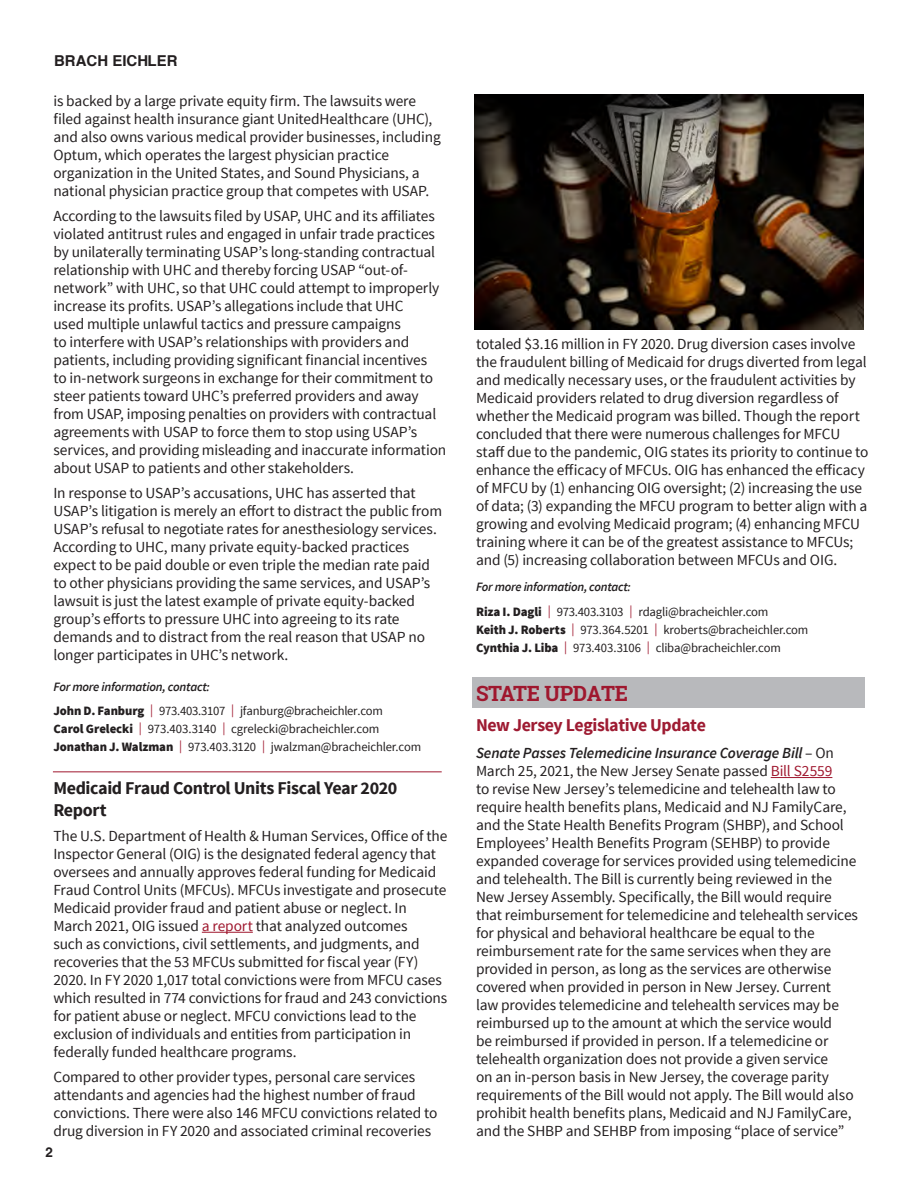
<style>
.page{position:relative;width:918px;height:1188px;background:#fff}
.page>*{position:absolute;margin:0;border:0;box-sizing:border-box;transform-origin:0 0}
.Back_Page_Contacts{font:700 21px "Roboto Slab";letter-spacing:-.02em;color:#9f172e}
.hyperlink{font:700 18px/22.5px "Source Sans Pro";letter-spacing:-.02em;color:#231f20}
.FOR_MORE_INFORMATI{font:700 18px "Source Sans Pro";letter-spacing:-.025em;color:#9e1b32}
.Back_Page_Contacts-2{font:15.3px/18px "Source Sans Pro";letter-spacing:-.01em;color:#231f20}
.FOR_MORE_INFORMATI-2{font:15.3px/18px "Source Sans Pro";letter-spacing:-.01em;color:#231f20}
.t1{font:700 15px "Swansea";color:#231f20}
.Page_Numbers_9_13_65{font:700 13.5px "Swansea";color:#231f20}
.hyperlink-2{font:12.75px/18px "Source Sans Pro";letter-spacing:-.01em;color:#231f20}
.Back_Page_Contacts-3{font:12.75px "Source Sans Pro";letter-spacing:-.02em;color:#231f20}
.FOR_MORE_INFORMATI-3{font:italic 600 12.75px "Source Sans Pro";letter-spacing:-.02em;color:#231f20}
.s1{font-weight:900}
.s2{color:#9f172e}
.s3{font-weight:600;font-style:italic}
</style>
<div class="page">
<div style="left:472px;top:678px;width:393px;height:30px;background:#b8b9bc"></div>
<hr style="left:202px;top:932px;width:51px;height:1px;background:#9f172e">
<hr style="left:771px;top:777px;width:61px;height:1px;background:#9f172e">
<hr style="left:53px;top:771px;width:389px;height:1px;background:#9f172e">
<img style="left:474px;top:95px;width:390px;height:234px">
<p class="t1" style="left:54px;top:52px;width:125px">BRACH EICHLER</p>
<p class="Back_Page_Contacts-2" style="left:53px;top:92px;width:389px">is backed by a large private equity firm. The lawsuits were filed against health insurance giant UnitedHealthcare (UHC), and also owns various medical provider businesses, including Optum, which operates the largest physician practice organization in the United States, and Sound Physicians, a national physician practice group that competes with USAP.</p>
<p class="Back_Page_Contacts-2" style="left:53px;top:207px;width:394px">According to the lawsuits filed by USAP, UHC and its affiliates violated antitrust rules and engaged in unfair trade practices by unilaterally terminating USAP’s long-standing contractual relationship with UHC and thereby forcing USAP “out-of&shy;network” with UHC, so that UHC could attempt to improperly increase its profits. USAP’s allegations include that UHC<br>used multiple unlawful tactics and pressure campaigns<br>to interfere with USAP’s relationships with providers and patients, including providing significant financial incentives<br>to in-network surgeons in exchange for their commitment to steer patients toward UHC’s preferred providers and away from USAP, imposing penalties on providers with contractual agreements with USAP to force them to stop using USAP’s services, and providing misleading and inaccurate information about USAP to patients and other stakeholders.</p>
<p class="Back_Page_Contacts-2" style="left:53px;top:484px;width:390px">In response to USAP’s accusations, UHC has asserted that USAP’s litigation is merely an effort to distract the public from USAP’s refusal to negotiate rates for anesthesiology services.<br>According to UHC, many private equity-backed practices expect to be paid double or even triple the median rate paid to other physicians providing the same services, and USAP’s lawsuit is just the latest example of private equity-backed group’s efforts to pressure UHC into agreeing to its rate demands and to distract from the real reason that USAP no longer participates in UHC’s network.</p>
<p class="FOR_MORE_INFORMATI-3" style="left:53px;top:678px;width:158px">For more information, contact:</p>
<p class="Back_Page_Contacts-3" style="left:53px;top:703px;width:331px"><span class="s1">John D. Fanburg</span> <span class="s2">|</span> 973.403.3107 <span class="s2">|</span> jfanburg@bracheichler.com</p>
<p class="hyperlink-2" style="left:53px;top:720px;width:369px"><span class="s1">Carol Grelecki</span> <span class="s2">|</span> 973.403.3140 <span class="s2">|</span> cgrelecki@bracheichler.com<br><span class="s1">Jonathan J. Walzman</span> <span class="s2">|</span> 973.403.3120 <span class="s2">|</span> jwalzman@bracheichler.com</p>
<p class="hyperlink" style="left:53px;top:777px;width:345px">Medicaid Fraud Control Units Fiscal Year 2020<br>Report</p>
<p class="Back_Page_Contacts-2" style="left:53px;top:827px;width:396px">The U.S. Department of Health &amp; Human Services, Office of the Inspector General (OIG) is the designated federal agency that oversees and annually approves federal funding for Medicaid Fraud Control Units (MFCUs). MFCUs investigate and prosecute Medicaid provider fraud and patient abuse or neglect. In March 2021, OIG issued <span class="s2">a report</span> that analyzed outcomes<br>such as convictions, civil settlements, and judgments, and recoveries that the 53 MFCUs submitted for fiscal year (FY)<br>2020. In FY 2020 1,017 total convictions were from MFCU cases which resulted in 774 convictions for fraud and 243 convictions for patient abuse or neglect. MFCU convictions lead to the exclusion of individuals and entities from participation in federally funded healthcare programs.</p>
<p class="Back_Page_Contacts-2" style="left:53px;top:1068px;width:386px">Compared to other provider types, personal care services attendants and agencies had the highest number of fraud convictions. There were also 146 MFCU convictions related to drug diversion in FY 2020 and associated criminal recoveries</p>
<p class="Page_Numbers_9_13_65" style="left:45px;top:1144px;width:9px">2</p>
<p class="Back_Page_Contacts-2" style="left:476px;top:335px;width:394px">totaled $3.16 million in FY 2020. Drug diversion cases involve the fraudulent billing of Medicaid for drugs diverted from legal and medically necessary uses, or the fraudulent activities by Medicaid providers related to drug diversion regardless of whether the Medicaid program was billed. Though the report concluded that there were numerous challenges for MFCU staff due to the pandemic, OIG states its priority to continue to enhance the efficacy of MFCUs. OIG has enhanced the efficacy of MFCU by (1) enhancing OIG oversight; (2) increasing the use of data; (3) expanding the MFCU program to better align with a growing and evolving Medicaid program; (4) enhancing MFCU training where it can be of the greatest assistance to MFCUs; and (5) increasing collaboration between MFCUs and OIG.</p>
<p class="FOR_MORE_INFORMATI-3" style="left:476px;top:579px;width:156px">For more information, contact:</p>
<p class="Back_Page_Contacts-3" style="left:476px;top:604px;width:294px"><span class="s1">Riza I. Dagli</span> <span class="s2">|</span> 973.403.3103 <span class="s2">|</span> rdagli@bracheichler.com</p>
<p class="Back_Page_Contacts-3" style="left:476px;top:622px;width:334px"><span class="s1">Keith J. Roberts</span> <span class="s2">|</span> 973.364.5201 <span class="s2">|</span> kroberts@bracheichler.com</p>
<p class="hyperlink-2" style="left:476px;top:639px;width:306px"><span class="s1">Cynthia J. Liba</span> <span class="s2">|</span> 973.403.3106 <span class="s2">|</span> cliba@bracheichler.com</p>
<p class="Back_Page_Contacts" style="left:476px;top:679px;width:154px">STATE UPDATE</p>
<p class="FOR_MORE_INFORMATI" style="left:476px;top:713px;width:231px">New Jersey Legislative Update</p>
<p class="FOR_MORE_INFORMATI-2" style="left:476px;top:745px;width:384px"><span class="s3">Senate Passes Telemedicine Insurance Coverage Bill</span> – On March 25, 2021, the New Jersey Senate passed <span class="s2">Bill S2559<br></span>to revise New Jersey’s telemedicine and telehealth law to require health benefits plans, Medicaid and NJ FamilyCare, and the State Health Benefits Program (SHBP), and School Employees’ Health Benefits Program (SEHBP) to provide expanded coverage for services provided using telemedicine and telehealth. The Bill is currently being reviewed in the New Jersey Assembly. Specifically, the Bill would require that reimbursement for telemedicine and telehealth services for physical and behavioral healthcare be equal to the reimbursement rate for the same services when they are provided in person, as long as the services are otherwise covered when provided in person in New Jersey. Current<br>law provides telemedicine and telehealth services may be reimbursed up to the amount at which the service would<br>be reimbursed if provided in person. If a telemedicine or telehealth organization does not provide a given service<br>on an in-person basis in New Jersey, the coverage parity requirements of the Bill would not apply. The Bill would also prohibit health benefits plans, Medicaid and NJ FamilyCare, and the SHBP and SEHBP from imposing “place of service”</p>
</div>
